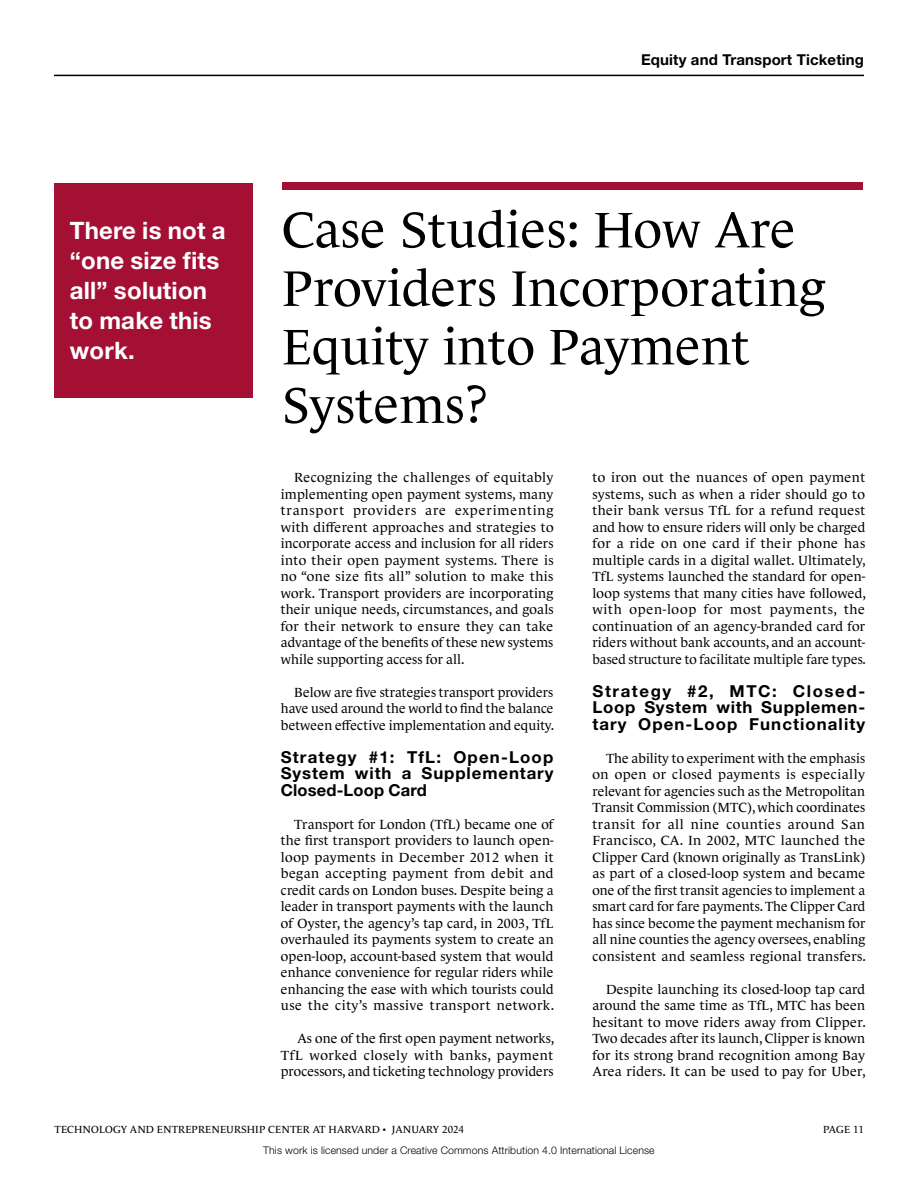
<style>
.page{position:relative;width:918px;height:1188px;background:#fff}
.page>*{position:absolute;margin:0;border:0;box-sizing:border-box;transform-origin:0 0}
.t1{font:51px/58.5px "Le Monde Journal Std";letter-spacing:.01em;color:#000}
.t2{font:700 24px/30px "Helvetica Neue LT Std";letter-spacing:.01em;color:#fff}
.t3{font:700 16.5px/16.5px "Helvetica Neue LT Std";letter-spacing:.055em;color:#000;text-align:justify}
.t4{font:700 15px "Helvetica Neue LT Std";letter-spacing:.01em;color:#000}
.t5{font:13.5px/16.5px "Le Monde Journal Std";letter-spacing:.01em;color:#000;text-align:justify}
.t6{font:300 10.5px "Helvetica Neue LT Std";letter-spacing:.01em;color:#000}
.t7{font:10.5px "Le Monde Journal Std";letter-spacing:.01em;color:#000}
</style>
<div class="page">
<hr style="left:54px;top:75px;width:810px;height:1px;background:#000">
<div style="left:283px;top:182px;width:580px;height:8px;background:#a31035"></div>
<div style="left:54px;top:183px;width:199px;height:214px;background:#a41034"></div>
<p class="t4" style="left:641px;top:50px;width:224px">Equity and Transport Ticketing</p>
<h2 class="t2" style="left:70px;top:215px;width:157px">There is not a “one size fits all” solution to make this work.</h2>
<h1 class="t1" style="left:282px;top:201px;width:545px">Case Studies: How Are<br>Providers Incorporating<br>Equity into Payment<br>Systems?</h1>
<p class="t5" style="left:281px;top:469px;width:274px;text-indent:14px">Recognizing the challenges of equitably implementing open payment systems, many transport providers are experimenting with different approaches and strategies to incorporate access and inclusion for all riders into their open payment systems. There is no “one size fits all” solution to make this work. Transport providers are incorporating their unique needs, circumstances, and goals for their network to ensure they can take advantage of the benefits of these new systems while supporting access for all.</p>
<p class="t5" style="left:281px;top:684px;width:275px;text-indent:14px">Below are five strategies transport providers have used around the world to find the balance between effective implementation and equity.</p>
<p class="t3" style="left:281px;top:748px;width:274px">Strategy #1: TfL: Open-Loop System with a Supplementary Closed-Loop Card</p>
<p class="t5" style="left:281px;top:816px;width:275px;text-indent:14px">Transport for London (TfL) became one of the first transport providers to launch open&shy;loop payments in December 2012 when it began accepting payment from debit and credit cards on London buses. Despite being a leader in transport payments with the launch of Oyster, the agency’s tap card, in 2003, TfL overhauled its payments system to create an open-loop, account-based system that would enhance convenience for regular riders while enhancing the ease with which tourists could use the city’s massive transport network.</p>
<p class="t5" style="left:281px;top:1030px;width:275px;text-indent:17px">As one of the first open payment networks, TfL worked closely with banks, payment processors, and ticketing technology providers</p>
<p class="t5" style="left:592px;top:469px;width:275px">to iron out the nuances of open payment systems, such as when a rider should go to their bank versus TfL for a refund request and how to ensure riders will only be charged for a ride on one card if their phone has multiple cards in a digital wallet. Ultimately, TfL systems launched the standard for open&shy;loop systems that many cities have followed, with open-loop for most payments, the continuation of an agency-branded card for riders without bank accounts, and an account&shy;based structure to facilitate multiple fare types.</p>
<p class="t3" style="left:592px;top:682px;width:274px">Strategy #2, MTC: Closed-Loop System with Supplemen&shy;tary Open-Loop Functionality</p>
<p class="t5" style="left:592px;top:750px;width:275px;text-indent:14px">The ability to experiment with the emphasis on open or closed payments is especially relevant for agencies such as the Metropolitan Transit Commission (MTC), which coordinates transit for all nine counties around San Francisco, CA. In 2002, MTC launched the Clipper Card (known originally as TransLink) as part of a closed-loop system and became one of the first transit agencies to implement a smart card for fare payments. The Clipper Card has since become the payment mechanism for all nine counties the agency oversees, enabling consistent and seamless regional transfers.</p>
<p class="t5" style="left:592px;top:981px;width:275px;text-indent:14px">Despite launching its closed-loop tap card around the same time as TfL, MTC has been hesitant to move riders away from Clipper.<br>Two decades after its launch, Clipper is known for its strong brand recognition among Bay Area riders. It can be used to pay for Uber,</p>
<p class="t7" style="left:55px;top:1124px;width:411px">TECHNOLOGY AND ENTREPRENEURSHIP CENTER AT HARVARD • JANUARY 2024</p>
<p class="t7" style="left:823px;top:1124px;width:42px">PAGE 11</p>
<p class="t6" style="left:263px;top:1144px;width:393px">This work is licensed under a Creative Commons Attribution 4.0 International License</p>
</div>
